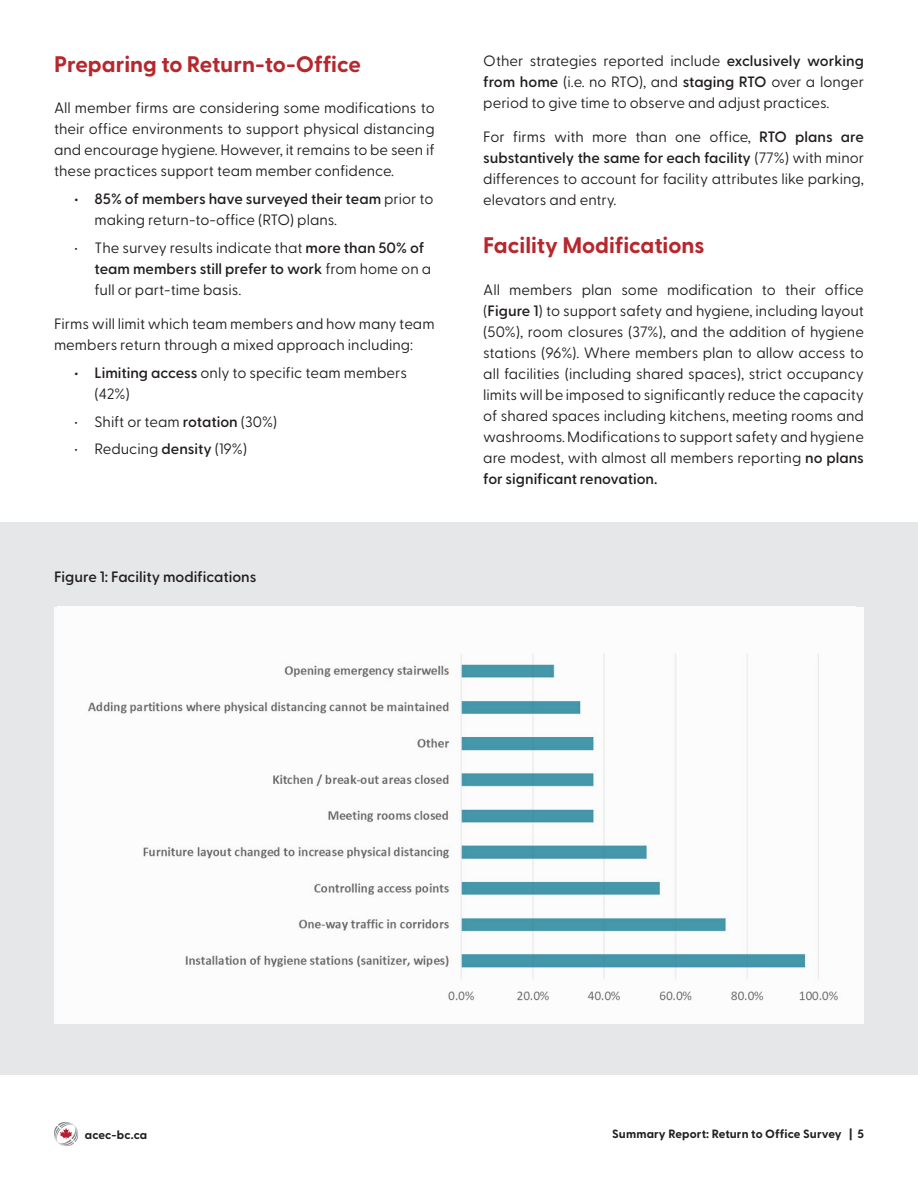
<style>
.page{position:relative;width:918px;height:1188px;background:#fff}
.page>*{position:absolute;margin:0;border:0;box-sizing:border-box;transform-origin:0 0}
.Head_1{font:700 22.5px "Greycliff CF";color:#b6282d}
.Body{font:15px/21px "Greycliff CF";color:#231f20;text-align:justify}
.Debi_Bold{font:600 15px "Greycliff CF";color:#231f20}
.t1{font:700 12px "Greycliff CF";letter-spacing:.01em;color:#231f20}
.s1{font-weight:600}
</style>
<div class="page">
<svg style="left:54px;top:1122px;width:24px;height:24px"></svg>
<div style="left:0;top:522px;width:918px;height:553px;background:#e6e7e9"></div>
<div style="left:54px;top:607px;width:810px;height:417px;background:#fff"></div>
<img style="left:88px;top:653px;width:750px;height:348px">
<p class="Head_1" style="left:54px;top:51px;width:308px">Preparing to Return-to-Office</p>
<p class="Body" style="left:54px;top:98px;width:382px">All member firms are considering some modifications to their office environments to support physical distancing and encourage hygiene. However, it remains to be seen if these practices support team member confidence.</p>
<p class="Body" style="left:94px;top:188px;width:341px;text-indent:-20px"><span class="s1">• 85% of members have surveyed their team</span> prior to making return-to-office (RTO) plans.</p>
<p class="Body" style="left:94px;top:237px;width:338px;text-align:left;text-indent:-20px">• The survey results indicate that <span class="s1">more than 50% of team members still prefer to work</span> from home on a full or part-time basis.</p>
<p class="Body" style="left:54px;top:314px;width:382px">Firms will limit which team members and how many team members return through a mixed approach including:</p>
<p class="Body" style="left:94px;top:362px;width:314px;text-indent:-20px"><span class="s1">• Limiting access</span> only to specific team members (42%)</p>
<p class="Body" style="left:74px;top:411px;width:205px">• Shift or team <span class="s1">rotation</span> (30%)</p>
<p class="Body" style="left:74px;top:439px;width:174px">• Reducing <span class="s1">density</span> (19%)</p>
<p class="Debi_Bold" style="left:54px;top:568px;width:204px">Figure 1: Facility modifications</p>
<p class="Body" style="left:483px;top:50px;width:382px">Other strategies reported include <span class="s1">exclusively working from home</span> (i.e. no RTO), and <span class="s1">staging RTO</span> over a longer period to give time to observe and adjust practices.</p>
<p class="Body" style="left:483px;top:127px;width:382px">For firms with more than one office, <span class="s1">RTO plans are substantively the same for each facility</span> (77%) with minor differences to account for facility attributes like parking, elevators and entry.</p>
<p class="Head_1" style="left:483px;top:232px;width:223px">Facility Modifications</p>
<p class="Body" style="left:483px;top:279px;width:382px">All members plan some modification to their office (<span class="s1">Figure 1</span>) to support safety and hygiene, including layout (50%), room closures (37%), and the addition of hygiene stations (96%). Where members plan to allow access to all facilities (including shared spaces), strict occupancy limits will be imposed to significantly reduce the capacity of shared spaces including kitchens, meeting rooms and washrooms. Modifications to support safety and hygiene are modest, with almost all members reporting <span class="s1">no plans for significant renovation.</span></p>
<p class="t1" style="left:85px;top:1127px;width:64px">acec-bc.ca</p>
<p class="t1" style="left:612px;top:1127px;width:253px">Summary Report: Return to Office Survey | 5</p>
</div>
